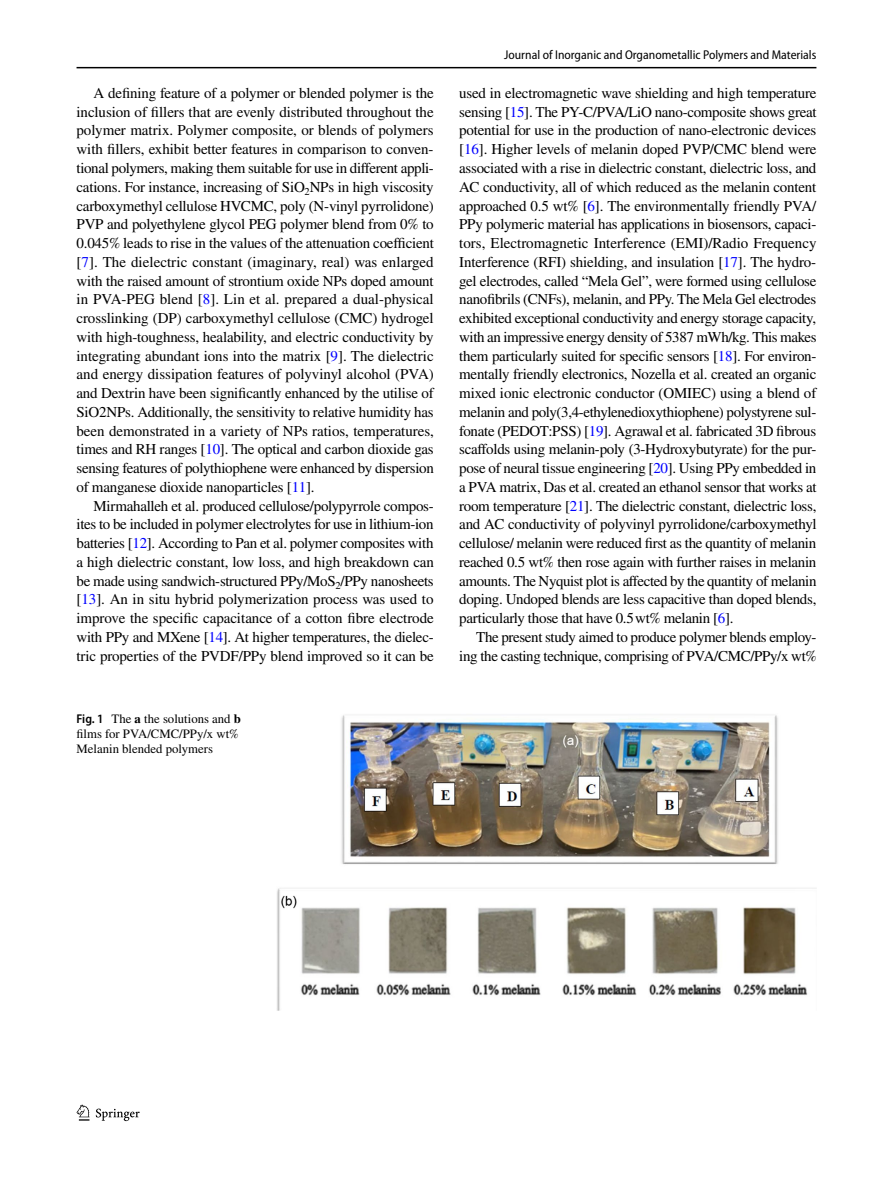
<style>
.page{position:relative;width:893px;height:1187px;background:#fff}
.page>*{position:absolute;margin:0;border:0;box-sizing:border-box;transform-origin:0 0}
.t1{font:15px/18.8px "STIX";letter-spacing:-.02em;color:#000;text-align:justify}
.t2{font:12.75px/15px "STIX";color:#000}
.t3{font:semi-condensed 12.75px "Myriad Pro";color:#000}
.s1{color:#00f}
.s2{font-family:"Myriad Pro";font-weight:600;font-stretch:semi-condensed}
.s3{font-weight:700}
</style>
<div class="page">
<hr style="left:77px;top:67px;width:739px;height:1px;background:#000">
<svg style="left:77px;top:1104px;width:12px;height:16px"></svg>
<svg style="left:96px;top:1108px;width:44px;height:12px"></svg>
<img style="left:277px;top:714px;width:539px;height:296px">
<p class="t1" style="left:77px;top:84px;width:359px;text-indent:17px">A defining feature of a polymer or blended polymer is the inclusion of fillers that are evenly distributed throughout the polymer matrix. Polymer composite, or blends of polymers with fillers, exhibit better features in comparison to conven&shy;tional polymers, making them suitable for use in different appli&shy;cations. For instance, increasing of SiO<sub>2</sub>NPs in high viscosity carboxymethyl cellulose HVCMC, poly (N-vinyl pyrrolidone)<br>PVP and polyethylene glycol PEG polymer blend from 0% to 0.045% leads to rise in the values of the attenuation coefficient [<span class="s1">7</span>]. The dielectric constant (imaginary, real) was enlarged with the raised amount of strontium oxide NPs doped amount in PVA-PEG blend [<span class="s1">8</span>]. Lin et al. prepared a dual-physical crosslinking (DP) carboxymethyl cellulose (CMC) hydrogel with high-toughness, healability, and electric conductivity by integrating abundant ions into the matrix [<span class="s1">9</span>]. The dielectric and energy dissipation features of polyvinyl alcohol (PVA) and Dextrin have been significantly enhanced by the utilise of SiO2NPs. Additionally, the sensitivity to relative humidity has been demonstrated in a variety of NPs ratios, temperatures, times and RH ranges [<span class="s1">10</span>]. The optical and carbon dioxide gas sensing features of polythiophene were enhanced by dispersion of manganese dioxide nanoparticles [<span class="s1">11</span>].</p>
<p class="t1" style="left:77px;top:497px;width:359px;text-indent:17px">Mirmahalleh et al. produced cellulose/polypyrrole compos&shy;ites to be included in polymer electrolytes for use in lithium-ion batteries [<span class="s1">12</span>]. According to Pan et al. polymer composites with a high dielectric constant, low loss, and high breakdown can be made using sandwich-structured PPy/MoS<sub>2</sub>/PPy nanosheets [<span class="s1">13</span>]. An in situ hybrid polymerization process was used to improve the specific capacitance of a cotton fibre electrode with PPy and MXene [<span class="s1">14</span>]. At higher temperatures, the dielec&shy;tric properties of the PVDF/PPy blend improved so it can be</p>
<p class="t2" style="left:77px;top:712px;width:166px"><span class="s2">Fig. 1</span> The <span class="s3">a</span> the solutions and <span class="s3">b </span>films for PVA/CMC/PPy/x wt%<br>Melanin blended polymers</p>
<p class="t3" style="left:504px;top:48px;width:314px">Journal of Inorganic and Organometallic Polymers and Materials</p>
<p class="t1" style="left:459px;top:84px;width:359px">used in electromagnetic wave shielding and high temperature sensing [<span class="s1">15</span>]. The PY-C/PVA/LiO nano-composite shows great potential for use in the production of nano-electronic devices [<span class="s1">16</span>]. Higher levels of melanin doped PVP/CMC blend were associated with a rise in dielectric constant, dielectric loss, and AC conductivity, all of which reduced as the melanin content approached 0.5 wt% [<span class="s1">6</span>]. The environmentally friendly PVA/ PPy polymeric material has applications in biosensors, capaci&shy;tors, Electromagnetic Interference (EMI)/Radio Frequency Interference (RFI) shielding, and insulation [<span class="s1">17</span>]. The hydro&shy;gel electrodes, called “Mela Gel”, were formed using cellulose nanofibrils (CNFs), melanin, and PPy. The Mela Gel electrodes exhibited exceptional conductivity and energy storage capacity, with an impressive energy density of 5387 mWh/kg. This makes them particularly suited for specific sensors [<span class="s1">18</span>]. For environ&shy;mentally friendly electronics, Nozella et al. created an organic mixed ionic electronic conductor (OMIEC) using a blend of melanin and poly(3,4-ethylenedioxythiophene) polystyrene sul&shy;fonate (PEDOT:PSS) [<span class="s1">19</span>]. Agrawal et al. fabricated 3D fibrous scaffolds using melanin-poly (3-Hydroxybutyrate) for the pur&shy;pose of neural tissue engineering [<span class="s1">20</span>]. Using PPy embedded in a PVA matrix, Das et al. created an ethanol sensor that works at room temperature [<span class="s1">21</span>]. The dielectric constant, dielectric loss, and AC conductivity of polyvinyl pyrrolidone/carboxymethyl cellulose/ melanin were reduced first as the quantity of melanin reached 0.5 wt% then rose again with further raises in melanin amounts. The Nyquist plot is affected by the quantity of melanin doping. Undoped blends are less capacitive than doped blends, particularly those that have 0.5wt% melanin [<span class="s1">6</span>].</p>
<p class="t1" style="left:459px;top:628px;width:359px;text-align:right">The present study aimed to produce polymer blends employ&shy;ing the casting technique, comprising of PVA/CMC/PPy/x wt%</p>
</div>
